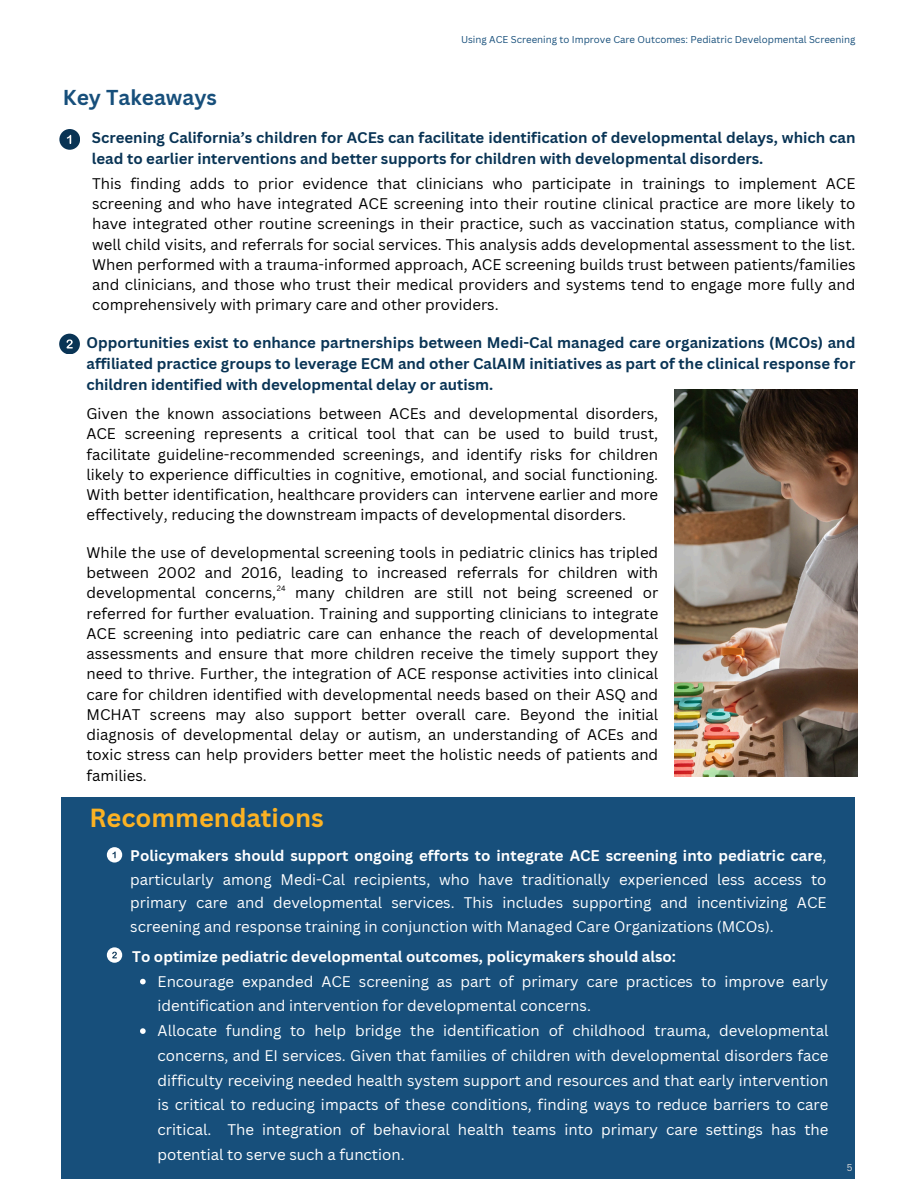
<style>
.page{position:relative;width:918px;height:1188px;background:#fff}
.page>*{position:absolute;margin:0;border:0;box-sizing:border-box;transform-origin:0 0}
.t1{font:700 25.5px "Canva Sans";color:#fcb223}
.t2{font:700 21px "Canva Sans";color:#174f7b}
.t3{font:15px/20.2px "Canva Sans";color:#000;text-align:justify}
.t4{font:15px/24.8px "Canva Sans";color:#fff;text-align:justify}
.t5{font:700 15px/20.7px "Canva Sans";color:#093455;text-align:justify}
.t6{font:700 15px "Canva Sans";color:#fff}
.t7{font:9.75px "Canva Sans";color:#174f7b}
.t8{font:9.75px "Canva Sans";color:#d9d9d9}
.t9{font:7.5px "Canva Sans";color:#000}
.s1{font-weight:700}
</style>
<div class="page">
<div style="left:59px;top:334px;width:20px;height:20px;background:#093455;border-radius:50%"></div>
<svg style="left:67px;top:339px;width:6px;height:10px"></svg>
<div style="left:61px;top:798px;width:794px;height:381px;background:#174f7b"></div>
<div style="left:107px;top:847px;width:15px;height:16px;background:#fff;border-radius:50%"></div>
<svg style="left:112px;top:851px;width:4px;height:7px"></svg>
<svg style="left:107px;top:947px;width:15px;height:16px"></svg>
<svg style="left:112px;top:952px;width:5px;height:6px"></svg>
<svg style="left:140px;top:979px;width:6px;height:5px"></svg>
<svg style="left:140px;top:1028px;width:6px;height:6px"></svg>
<img style="left:675px;top:389px;width:182px;height:387px">
<div style="left:59px;top:129px;width:21px;height:20px;background:#093455;border-radius:50%"></div>
<svg style="left:67px;top:135px;width:4px;height:9px"></svg>
<p class="t2" style="left:63px;top:83px;width:156px">Key Takeaways</p>
<h2 class="t7" style="left:461px;top:33px;width:396px">Using ACE Screening to Improve Care Outcomes: Pediatric Developmental Screening</h2>
<p class="t5" style="left:92px;top:127px;width:765px;line-height:20.2px">Screening California’s children for ACEs can facilitate identification of developmental delays, which can lead to earlier interventions and better supports for children with developmental disorders.</p>
<h1 class="t3" style="left:92px;top:173px;width:765px">This finding adds to prior evidence that clinicians who participate in trainings to implement ACE screening and who have integrated ACE screening into their routine clinical practice are more likely to have integrated other routine screenings in their practice, such as vaccination status, compliance with well child visits, and referrals for social services. This analysis adds developmental assessment to the list.<br>When performed with a trauma-informed approach, ACE screening builds trust between patients/families and clinicians, and those who trust their medical providers and systems tend to engage more fully and comprehensively with primary care and other providers.</h1>
<p class="t5" style="left:86px;top:332px;width:770px">Opportunities exist to enhance partnerships between Medi-Cal managed care organizations (MCOs) and affiliated practice groups to leverage ECM and other CalAIM initiatives as part of the clinical response for children identified with developmental delay or autism.</p>
<h3 class="t3" style="left:86px;top:403px;width:573px">Given the known associations between ACEs and developmental disorders, ACE screening represents a critical tool that can be used to build trust, facilitate guideline-recommended screenings, and identify risks for children likely to experience difficulties in cognitive, emotional, and social functioning.<br>With better identification, healthcare providers can intervene earlier and more effectively, reducing the downstream impacts of developmental disorders.</h3>
<h4 class="t3" style="left:86px;top:542px;width:573px">While the use of developmental screening tools in pediatric clinics has tripled between 2002 and 2016, leading to increased referrals for children with developmental concerns,</h4>
<h4 class="t9" style="left:277px;top:583px;width:10px">24</h4>
<h4 class="t3" style="left:86px;top:582px;width:573px;text-indent:209px">many children are still not being screened or referred for further evaluation. Training and supporting clinicians to integrate ACE screening into pediatric care can enhance the reach of developmental assessments and ensure that more children receive the timely support they need to thrive. Further, the integration of ACE response activities into clinical care for children identified with developmental needs based on their ASQ and MCHAT screens may also support better overall care. Beyond the initial diagnosis of developmental delay or autism, an understanding of ACEs and toxic stress can help providers better meet the holistic needs of patients and families.</h4>
<p class="t1" style="left:90px;top:800px;width:236px">Recommendations</p>
<h3 class="t4" style="left:130px;top:843px;width:698px;line-height:23.7px"><span class="s1">Policymakers should support ongoing efforts to integrate ACE screening into pediatric care</span>, particularly among Medi-Cal recipients, who have traditionally experienced less access to primary care and developmental services. This includes supporting and incentivizing ACE screening and response training in conjunction with Managed Care Organizations (MCOs).</h3>
<p class="t6" style="left:132px;top:946px;width:545px">To optimize pediatric developmental outcomes, policymakers should also:</p>
<h4 class="t4" style="left:158px;top:968px;width:672px">Encourage expanded ACE screening as part of primary care practices to improve early identification and intervention for developmental concerns.</h4>
<h4 class="t4" style="left:158px;top:1018px;width:672px">Allocate funding to help bridge the identification of childhood trauma, developmental concerns, and EI services. Given that families of children with developmental disorders face difficulty receiving needed health system support and resources and that early intervention is critical to reducing impacts of these conditions, finding ways to reduce barriers to care critical. The integration of behavioral health teams into primary care settings has the potential to serve such a function.</h4>
<p class="t8" style="left:847px;top:1161px;width:7px">5</p>
</div>
